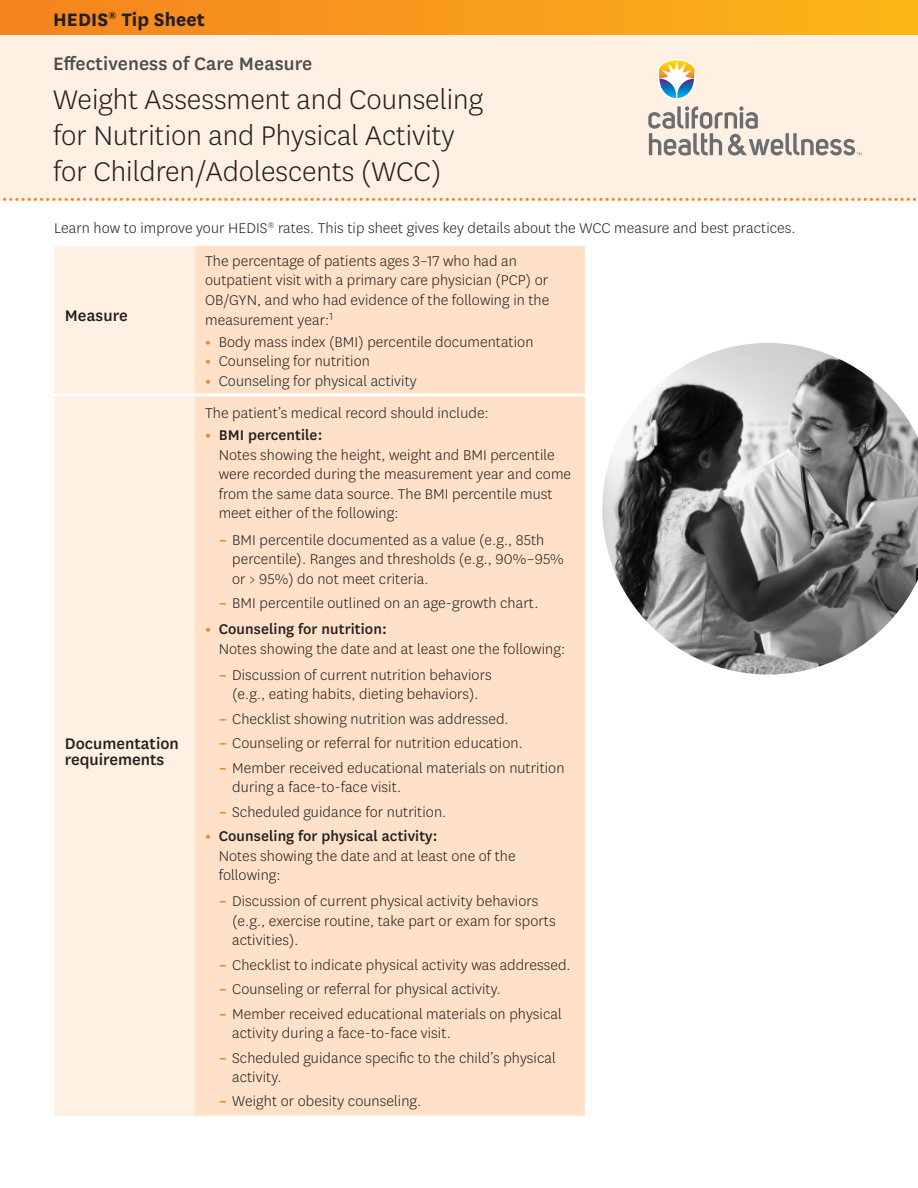
<style>
.page{position:relative;width:918px;height:1188px;background:#fff}
.page>*{position:absolute;margin:0;border:0;box-sizing:border-box;transform-origin:0 0}
.t1{font:300 31.5px/36px "Centene Sans";color:#231f20}
.t2{font:500 21px "Centene Sans";letter-spacing:.005em;color:#4b4c4d}
.t3{font:700 21px "Centene Sans";letter-spacing:.005em;color:#231f20}
.t4{font:500 18px/16.5px "Centene Sans";color:#231f20}
.t5{font:300 16.5px/19.5px "Centene Sans";letter-spacing:.005em;color:#231f20}
.s1{font-weight:700;color:#f58220}
.s2{font-weight:500}
</style>
<div class="page">
<div style="left:54px;top:246px;width:140px;height:870px;background:#fef0e2"></div>
<div style="left:194px;top:246px;width:391px;height:870px;background:#fee1c8"></div>
<hr style="left:54px;top:393px;width:140px;height:3px;background:#fff">
<hr style="left:194px;top:393px;width:391px;height:3px;background:#fff">
<div style="left:0;top:27px;width:918px;height:174px;background:#fef0e2"></div>
<svg style="left:3px;top:198px;width:913px;height:3px"></svg>
<div style="left:0;top:0;width:918px;height:35px;background:linear-gradient(to right,#f48221,#fbb617)"></div>
<svg style="left:657px;top:59px;width:39px;height:41px"></svg>
<svg style="left:648px;top:106px;width:214px;height:50px"></svg>
<img style="left:602px;top:343px;width:316px;height:332px">
<p class="t3" style="left:53px;top:4px;width:153px">HEDIS<sup>®</sup> Tip Sheet</p>
<p class="t2" style="left:53px;top:49px;width:261px">Effectiveness of Care Measure</p>
<h1 class="t1" style="left:53px;top:80px;width:432px">Weight Assessment and Counseling for Nutrition and Physical Activity for Children/Adolescents (WCC)</h1>
<p class="t5" style="left:54px;top:218px;width:743px">Learn how to improve your HEDIS<sup>®</sup> rates. This tip sheet gives key details about the WCC measure and best practices.</p>
<h2 class="t4" style="left:65px;top:306px;width:65px">Measure</h2>
<h2 class="t4" style="left:65px;top:734px;width:116px">Documentation requirements</h2>
<p class="t5" style="left:205px;top:251px;width:346px">The percentage of patients ages 3–17 who had an outpatient visit with a primary care physician (PCP) or OB/GYN, and who had evidence of the following in the measurement year:<sup>1</sup></p>
<p class="t5" style="left:205px;top:331px;width:330px"><span class="s1">•</span> Body mass index (BMI) percentile documentation</p>
<p class="t5" style="left:205px;top:351px;width:166px"><span class="s1">•</span> Counseling for nutrition</p>
<p class="t5" style="left:205px;top:370px;width:213px"><span class="s1">•</span> Counseling for physical activity</p>
<p class="t5" style="left:205px;top:403px;width:285px">The patient’s medical record should include:</p>
<p class="t5" style="left:219px;top:425px;width:354px;text-indent:-13px"><span class="s1">•</span> <span class="s2">BMI percentile:<br></span>Notes showing the height, weight and BMI percentile were recorded during the measurement year and come from the same data source. The BMI percentile must meet either of the following:</p>
<p class="t5" style="left:232px;top:529px;width:333px;text-indent:-13px"><span class="s1">–</span> BMI percentile documented as a value (e.g., 85th percentile). Ranges and thresholds (e.g., 90%–95% or &gt; 95%) do not meet criteria.</p>
<p class="t5" style="left:219px;top:593px;width:321px"><span class="s1">–</span> BMI percentile outlined on an age-growth chart.</p>
<p class="t5" style="left:219px;top:619px;width:348px;text-indent:-13px"><span class="s1">•</span> <span class="s2">Counseling for nutrition:<br></span>Notes showing the date and at least one the following:</p>
<p class="t5" style="left:219px;top:665px;width:274px;text-align:center"><span class="s1">–</span> Discussion of current nutrition behaviors (e.g., eating habits, dieting behaviors).</p>
<p class="t5" style="left:219px;top:709px;width:291px"><span class="s1">–</span> Checklist showing nutrition was addressed.</p>
<p class="t5" style="left:219px;top:733px;width:306px"><span class="s1">–</span> Counseling or referral for nutrition education.</p>
<p class="t5" style="left:232px;top:757px;width:334px;text-indent:-13px"><span class="s1">–</span> Member received educational materials on nutrition during a face-to-face visit.</p>
<p class="t5" style="left:219px;top:801px;width:229px"><span class="s1">–</span> Scheduled guidance for nutrition.</p>
<p class="t5" style="left:219px;top:826px;width:298px;text-indent:-13px"><span class="s1">•</span> <span class="s2">Counseling for physical activity:<br></span>Notes showing the date and at least one of the following:</p>
<p class="t5" style="left:232px;top:891px;width:325px;text-indent:-13px"><span class="s1">–</span> Discussion of current physical activity behaviors (e.g., exercise routine, take part or exam for sports activities).</p>
<p class="t5" style="left:219px;top:954px;width:353px"><span class="s1">–</span> Checklist to indicate physical activity was addressed.</p>
<p class="t5" style="left:219px;top:979px;width:284px"><span class="s1">–</span> Counseling or referral for physical activity.</p>
<p class="t5" style="left:232px;top:1003px;width:331px;text-indent:-13px"><span class="s1">–</span> Member received educational materials on physical activity during a face-to-face visit.</p>
<p class="t5" style="left:232px;top:1047px;width:325px;text-indent:-13px"><span class="s1">–</span> Scheduled guidance specific to the child’s physical activity.</p>
<p class="t5" style="left:219px;top:1091px;width:204px"><span class="s1">–</span> Weight or obesity counseling.</p>
</div>
